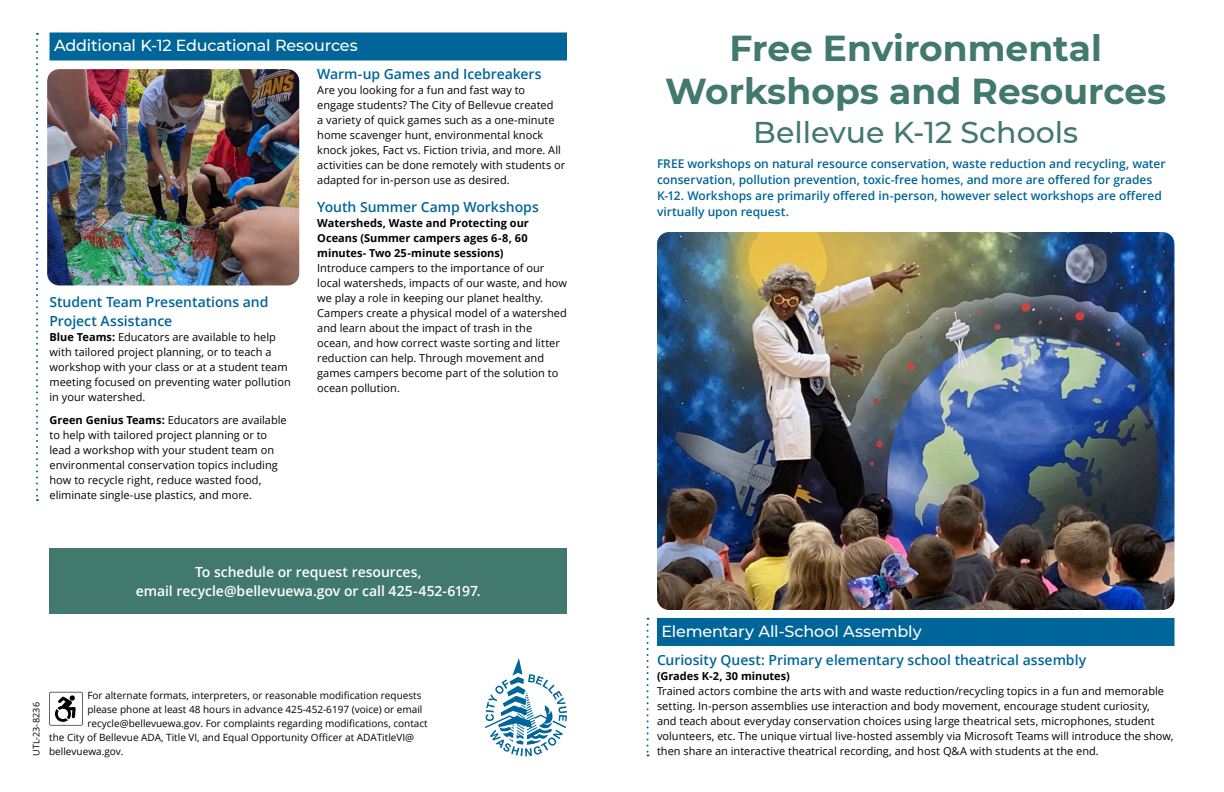
<style>
.page{position:relative;width:1224px;height:792px;background:#fff}
.page>*{position:absolute;margin:0;border:0;box-sizing:border-box;transform-origin:0 0}
.t1{font:700 36px/43.2px "Montserrat";color:#42796f;text-align:center}
.t2{font:500 30px "Montserrat";color:#42796f}
.H1_Blue{font:500 16px "Montserrat";letter-spacing:-.015em;color:#fff}
.H2_Blue{font:600 14px/19px "Open Sans";letter-spacing:-.005em;color:#006598}
.Body_Text{font:600 14px/19px "Open Sans";letter-spacing:-.005em;color:#fff;text-align:center}
.Body_Text-2{font:600 12px/16px "Open Sans";letter-spacing:-.005em;color:#006598}
.Body_Text-3{font:11px/15px "Open Sans";color:#000}
.Grade_and_time{font:700 11px/15px "Open Sans";color:#000;text-align:justify}
.ADA{font:10px "Open Sans";color:#000}
.Body_Text-4{font:9px "Open Sans";letter-spacing:.025em;color:#000}
.s1{font-weight:700}
</style>
<div class="page">
<img style="left:657px;top:232px;width:517px;height:378px">
<div style="left:50px;top:548px;width:517px;height:66px;background:#42796f"></div>
<div style="left:657px;top:618px;width:517px;height:28px;background:#006598"></div>
<div style="left:50px;top:32px;width:517px;height:28px;background:#006598"></div>
<img style="left:47px;top:69px;width:252px;height:216px">
<svg style="left:485px;top:658px;width:82px;height:98px"></svg>
<svg style="left:49px;top:692px;width:34px;height:34px"></svg>
<svg style="left:36px;top:33px;width:2px;height:468px"></svg>
<svg style="left:647px;top:618px;width:2px;height:138px"></svg>
<p class="H1_Blue" style="left:54px;top:35px;width:305px">Additional K-12 Educational Resources</p>
<p class="H2_Blue" style="left:50px;top:293px;width:221px">Student Team Presentations and<br>Project Assistance</p>
<p class="Body_Text-3" style="left:50px;top:330px;width:243px"><span class="s1">Blue Teams:</span> Educators are available to help with tailored project planning, or to teach a workshop with your class or at a student team meeting focused on preventing water pollution in your watershed.</p>
<p class="Body_Text-3" style="left:50px;top:412px;width:239px"><span class="s1">Green Genius Teams:</span> Educators are available to help with tailored project planning or to lead a workshop with your student team on environmental conservation topics including how to recycle right, reduce wasted food, eliminate single-use plastics, and more.</p>
<p class="H2_Blue" style="left:317px;top:65px;width:226px">Warm-up Games and Icebreakers</p>
<p class="Body_Text-3" style="left:317px;top:83px;width:250px">Are you looking for a fun and fast way to<br>engage students? The City of Bellevue created<br>a variety of quick games such as a one-minute home scavenger hunt, environmental knock knock jokes, Fact vs. Fiction trivia, and more. All activities can be done remotely with students or adapted for in-person use as desired.</p>
<p class="H2_Blue" style="left:317px;top:198px;width:223px">Youth Summer Camp Workshops</p>
<p class="Grade_and_time" style="left:317px;top:216px;width:213px">Watersheds, Waste and Protecting our Oceans (Summer campers ages 6-8, 60 minutes- Two 25-minute sessions)</p>
<p class="Body_Text-3" style="left:317px;top:261px;width:251px">Introduce campers to the importance of our local watersheds, impacts of our waste, and how we play a role in keeping our planet healthy.<br>Campers create a physical model of a watershed and learn about the impact of trash in the ocean, and how correct waste sorting and litter reduction can help. Through movement and games campers become part of the solution to ocean pollution.</p>
<p class="Body_Text" style="left:136px;top:562px;width:347px">To schedule or request resources,<br>email recycle@bellevuewa.gov or call 425-452-6197.</p>
<p class="Body_Text-4" style="left:30px;top:756px;width:55px;rotate:-90deg">UTL-23-8236</p>
<p class="ADA" style="left:87px;top:689px;width:336px">For alternate formats, interpreters, or reasonable modification requests</p>
<p class="ADA" style="left:87px;top:703px;width:337px">please phone at least 48 hours in advance 425-452-6197 (voice) or email</p>
<p class="ADA" style="left:87px;top:717px;width:342px">recycle@bellevuewa.gov. For complaints regarding modifications, contact</p>
<p class="ADA" style="left:49px;top:731px;width:367px">the City of Bellevue ADA, Title VI, and Equal Opportunity Officer at ADATitleVI@</p>
<p class="ADA" style="left:49px;top:745px;width:76px">bellevuewa.gov.</p>
<p class="t1" style="left:665px;top:25px;width:502px">Free Environmental<br>Workshops and Resources</p>
<p class="t2" style="left:753px;top:112px;width:326px">Bellevue K-12 Schools</p>
<p class="Body_Text-2" style="left:657px;top:156px;width:510px">FREE workshops on natural resource conservation, waste reduction and recycling, water conservation, pollution prevention, toxic-free homes, and more are offered for grades K-12. Workshops are primarily offered in-person, however select workshops are offered virtually upon request.</p>
<p class="H1_Blue" style="left:662px;top:620px;width:262px">Elementary All-School Assembly</p>
<p class="H2_Blue" style="left:657px;top:650px;width:431px">Curiosity Quest: Primary elementary school theatrical assembly</p>
<p class="Grade_and_time" style="left:657px;top:668px;width:134px">(Grades K-2, 30 minutes)</p>
<p class="Body_Text-3" style="left:657px;top:683px;width:518px">Trained actors combine the arts with and waste reduction/recycling topics in a fun and memorable setting. In-person assemblies use interaction and body movement, encourage student curiosity,<br>and teach about everyday conservation choices using large theatrical sets, microphones, student volunteers, etc. The unique virtual live-hosted assembly via Microsoft Teams will introduce the show, then share an interactive theatrical recording, and host Q&amp;A with students at the end.</p>
</div>
